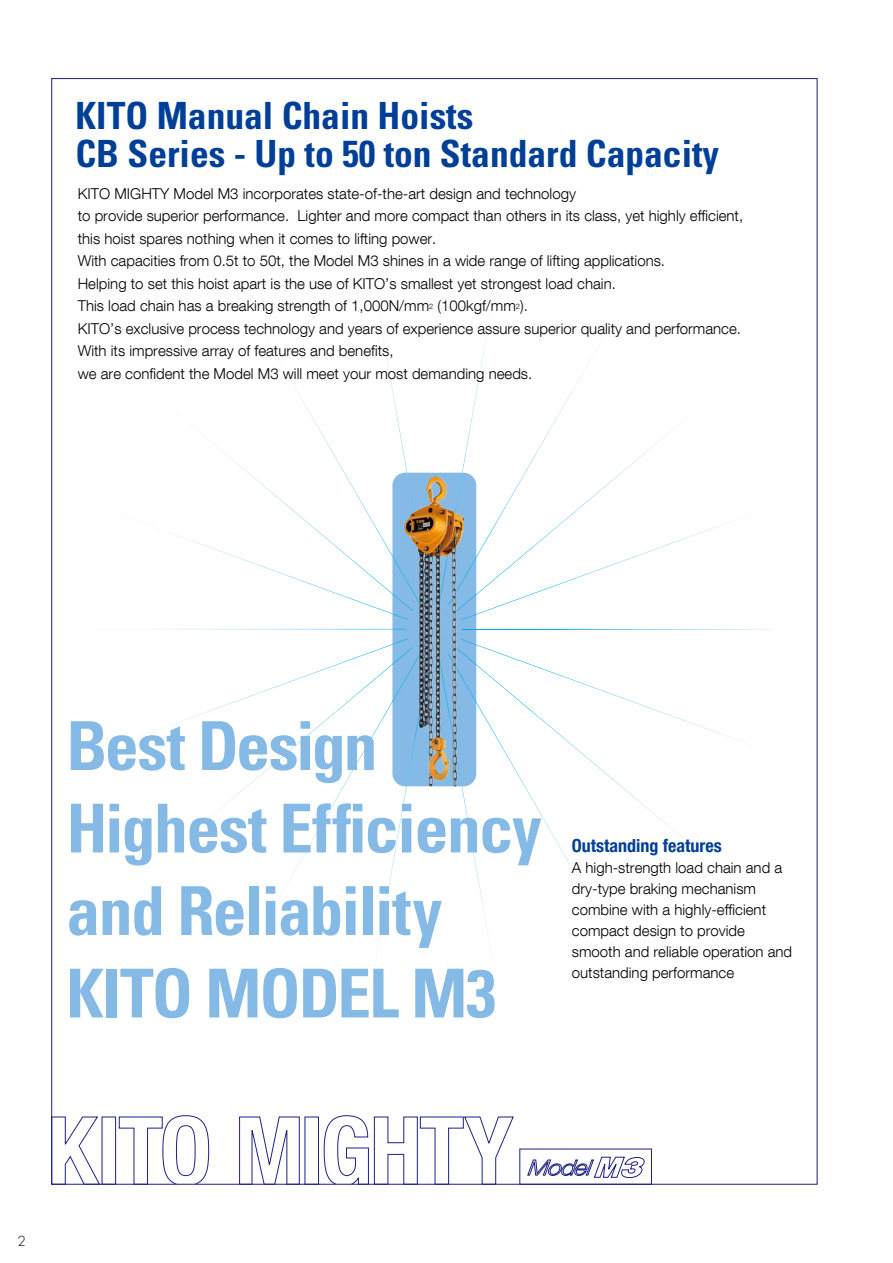
<style>
.page{position:relative;width:893px;height:1263px;background:#fff}
.page>*{position:absolute;margin:0;border:0;box-sizing:border-box;transform-origin:0 0}
.t1{font:700 condensed 67.5px/82.5px "Univers LT Std";letter-spacing:-.02em;color:#84bae5}
.t2{font:700 condensed 37.5px/37.5px "Univers LT Std";color:#003f98}
.t3{font:700 condensed 18px "Helvetica Neue LT Com";color:#003f98}
.t4{font:300 15px/22.5px "Helvetica Neue LT Com";color:#000}
.t5{font:300 13.5px "Futura Std";color:#000}
</style>
<div class="page">
<svg style="left:464px;top:629px;width:309px;height:1px"></svg>
<svg style="left:439px;top:296px;width:312px;height:324px"></svg>
<svg style="left:117px;top:298px;width:313px;height:322px"></svg>
<svg style="left:153px;top:629px;width:251px;height:1px"></svg>
<svg style="left:117px;top:638px;width:313px;height:324px"></svg>
<svg style="left:439px;top:639px;width:312px;height:323px"></svg>
<img style="left:404px;top:476px;width:60px;height:310px">
<svg style="left:51px;top:1116px;width:49px;height:69px"></svg>
<div style="left:102px;top:1117px;width:14px;height:67px;border:1px solid #1d2088"></div>
<svg style="left:119px;top:1115px;width:90px;height:70px"></svg>
<svg style="left:239px;top:1116px;width:61px;height:69px"></svg>
<div style="left:305px;top:1117px;width:14px;height:67px;border:1px solid #1d2088"></div>
<svg style="left:324px;top:1115px;width:190px;height:70px"></svg>
<svg style="left:527px;top:1156px;width:118px;height:22px"></svg>
<h2 class="t2" style="left:75px;top:97px;width:645px">KITO Manual Chain Hoists<br>CB Series - Up to 50 ton Standard Capacity</h2>
<p class="t4" style="left:78px;top:182px;width:667px">KITO MIGHTY Model M3 incorporates state-of-the-art design and technology<br>to provide superior performance. Lighter and more compact than others in its class, yet highly efficient, this hoist spares nothing when it comes to lifting power.<br>With capacities from 0.5t to 50t, the Model M3 shines in a wide range of lifting applications.<br>Helping to set this hoist apart is the use of KITO’s smallest yet strongest load chain.<br>This load chain has a breaking strength of 1,000N/mm<sup>2</sup> (100kgf/mm<sup>2</sup>).<br>KITO’s exclusive process technology and years of experience assure superior quality and performance.<br>With its impressive array of features and benefits,<br>we are confident the Model M3 will meet your most demanding needs.</p>
<h1 class="t1" style="left:66px;top:704px;width:477px">Best Design<br>Highest Efficiency and Reliability<br>KITO MODEL M3</h1>
<p class="t3" style="left:572px;top:834px;width:151px">Outstanding features</p>
<p class="t4" style="left:572px;top:856px;width:222px;line-height:21px">A high-strength load chain and a dry-type braking mechanism combine with a highly-efficient compact design to provide smooth and reliable operation and outstanding performance</p>
<p class="t5" style="left:18px;top:1233px;width:10px">2</p>
</div>
